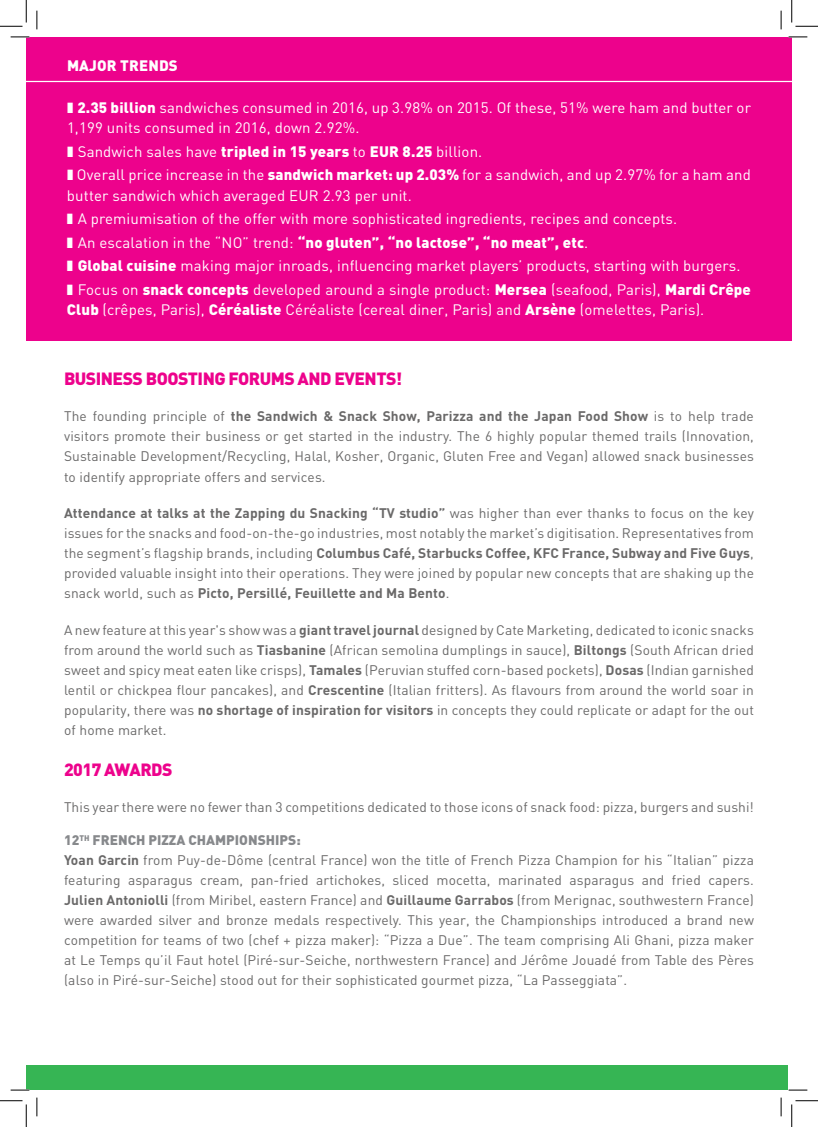
<style>
.page{position:relative;width:818px;height:1127px;background:#fff}
.page>*{position:absolute;margin:0;border:0;box-sizing:border-box;transform-origin:0 0}
.t1{font:900 17.5px "DIN";letter-spacing:-.03em;color:#ed028c}
.t2{font:15px/23.5px "DIN";letter-spacing:.01em;color:#fff}
.t3{font:900 15px "DIN";letter-spacing:.01em;color:#fff}
.t4{font:13.75px/20px "DIN";letter-spacing:.01em;color:#6a6969;text-align:justify}
.s1{font-weight:900}
.s2{font-weight:700}
.s3{font-weight:900;color:#87898c}
</style>
<div class="page">
<div style="left:26px;top:37px;width:766px;height:303px;background:#ed028c"></div>
<div style="left:26px;top:1064px;width:762px;height:25px;background:#36b554"></div>
<hr style="left:26px;top:81px;width:766px;height:1px;background:#fff">
<svg style="left:11px;top:36px;width:18px;height:2px"></svg>
<svg style="left:788px;top:36px;width:19px;height:2px"></svg>
<svg style="left:11px;top:1089px;width:18px;height:1px"></svg>
<svg style="left:788px;top:1089px;width:19px;height:1px"></svg>
<svg style="left:36px;top:11px;width:2px;height:18px"></svg>
<svg style="left:36px;top:1097px;width:2px;height:18px"></svg>
<svg style="left:780px;top:11px;width:2px;height:18px"></svg>
<svg style="left:780px;top:1097px;width:2px;height:18px"></svg>
<svg style="left:0;top:0;width:27px;height:27px"></svg>
<svg style="left:0;top:1100px;width:27px;height:26px"></svg>
<svg style="left:791px;top:0;width:27px;height:27px"></svg>
<svg style="left:791px;top:1100px;width:27px;height:26px"></svg>
<p class="t3" style="left:67px;top:55px;width:112px">MAJOR TRENDS</p>
<p class="t2" style="left:67px;top:98px;width:685px;line-height:20px;text-indent:10px"><span class="s1">2.35 billion</span> sandwiches consumed in 2016, up 3.98% on 2015. Of these, 51% were ham and butter or<br>1,199 units consumed in 2016, down 2.92%.</p>
<p class="t2" style="left:77px;top:139px;width:675px">Sandwich sales have <span class="s1">tripled in 15 years</span> to <span class="s1">EUR 8.25</span> billion.<br>Overall price increase in the <span class="s1">sandwich market: up 2.03%</span> for a sandwich, and up 2.97% for a ham and</p>
<p class="t2" style="left:78px;top:183px;width:675px;text-indent:-11px">butter sandwich which averaged EUR 2.93 per unit.<br>A premiumisation of the offer with more sophisticated ingredients, recipes and concepts.<br>An escalation in the “NO” trend: <span class="s1">“no gluten”, “no lactose”, “no meat”, etc</span>.<br><span class="s1">Global cuisine</span> making major inroads, influencing market players’ products, starting with burgers.<br>Focus on <span class="s1">snack concepts</span> developed around a single product: <span class="s1">Mersea</span> (seafood, Paris), <span class="s1">Mardi Crêpe</span></p>
<p class="t2" style="left:67px;top:297px;width:639px"><span class="s1">Club</span> (crêpes, Paris), <span class="s1">Céréaliste</span> Céréaliste (cereal diner, Paris) and <span class="s1">Arsène</span> (omelettes, Paris).</p>
<p class="t1" style="left:64px;top:367px;width:340px">BUSINESS BOOSTING FORUMS AND EVENTS!</p>
<p class="t4" style="left:64px;top:406px;width:691px">The founding principle of <span class="s2">the Sandwich &amp; Snack Show, Parizza and the Japan Food Show</span> is to help trade visitors promote their business or get started in the industry. The 6 highly popular themed trails (Innovation, Sustainable Development/Recycling, Halal, Kosher, Organic, Gluten Free and Vegan) allowed snack businesses to identify appropriate offers and services.</p>
<p class="t4" style="left:64px;top:502px;width:691px"><span class="s2">Attendance at talks at the Zapping du Snacking “TV studio”</span> was higher than ever thanks to focus on the key issues for the snacks and food-on-the-go industries, most notably the market’s digitisation. Representatives from the segment’s flagship brands, including <span class="s2">Columbus Café, Starbucks Coffee, KFC France, Subway and Five Guys</span>, provided valuable insight into their operations. They were joined by popular new concepts that are shaking up the snack world, such as <span class="s2">Picto, Persillé, Feuillette and Ma Bento</span>.</p>
<p class="t4" style="left:64px;top:619px;width:691px">A new feature at this year's show was a <span class="s2">giant travel journal</span> designed by Cate Marketing, dedicated to iconic snacks from around the world such as <span class="s2">Tiasbanine</span> (African semolina dumplings in sauce), <span class="s2">Biltongs</span> (South African dried sweet and spicy meat eaten like crisps), <span class="s2">Tamales</span> (Peruvian stuffed corn-based pockets), <span class="s2">Dosas</span> (Indian garnished lentil or chickpea flour pancakes), and <span class="s2">Crescentine</span> (Italian fritters). As flavours from around the world soar in popularity, there was <span class="s2">no shortage of inspiration for visitors</span> in concepts they could replicate or adapt for the out of home market.</p>
<p class="t1" style="left:64px;top:757px;width:110px">2017 AWARDS</p>
<p class="t4" style="left:64px;top:796px;width:691px">This year there were no fewer than 3 competitions dedicated to those icons of snack food: pizza, burgers and sushi!</p>
<p class="t4" style="left:64px;top:829px;width:691px;text-align:left"><span class="s3">12</span><sup>TH</sup> <span class="s3">FRENCH PIZZA CHAMPIONSHIPS:<br></span><span class="s2">Yoan Garcin</span> from Puy-de-Dôme (central France) won the title of French Pizza Champion for his “Italian” pizza featuring asparagus cream, pan-fried artichokes, sliced mocetta, marinated asparagus and fried capers.<br><span class="s2">Julien Antoniolli</span> (from Miribel, eastern France) and <span class="s2">Guillaume Garrabos</span> (from Merignac, southwestern France) were awarded silver and bronze medals respectively. This year, the Championships introduced a brand new competition for teams of two (chef + pizza maker): “Pizza a Due”. The team comprising Ali Ghani, pizza maker at Le Temps qu’il Faut hotel (Piré-sur-Seiche, northwestern France) and Jérôme Jouadé from Table des Pères (also in Piré-sur-Seiche) stood out for their sophisticated gourmet pizza, “La Passeggiata”.</p>
</div>
